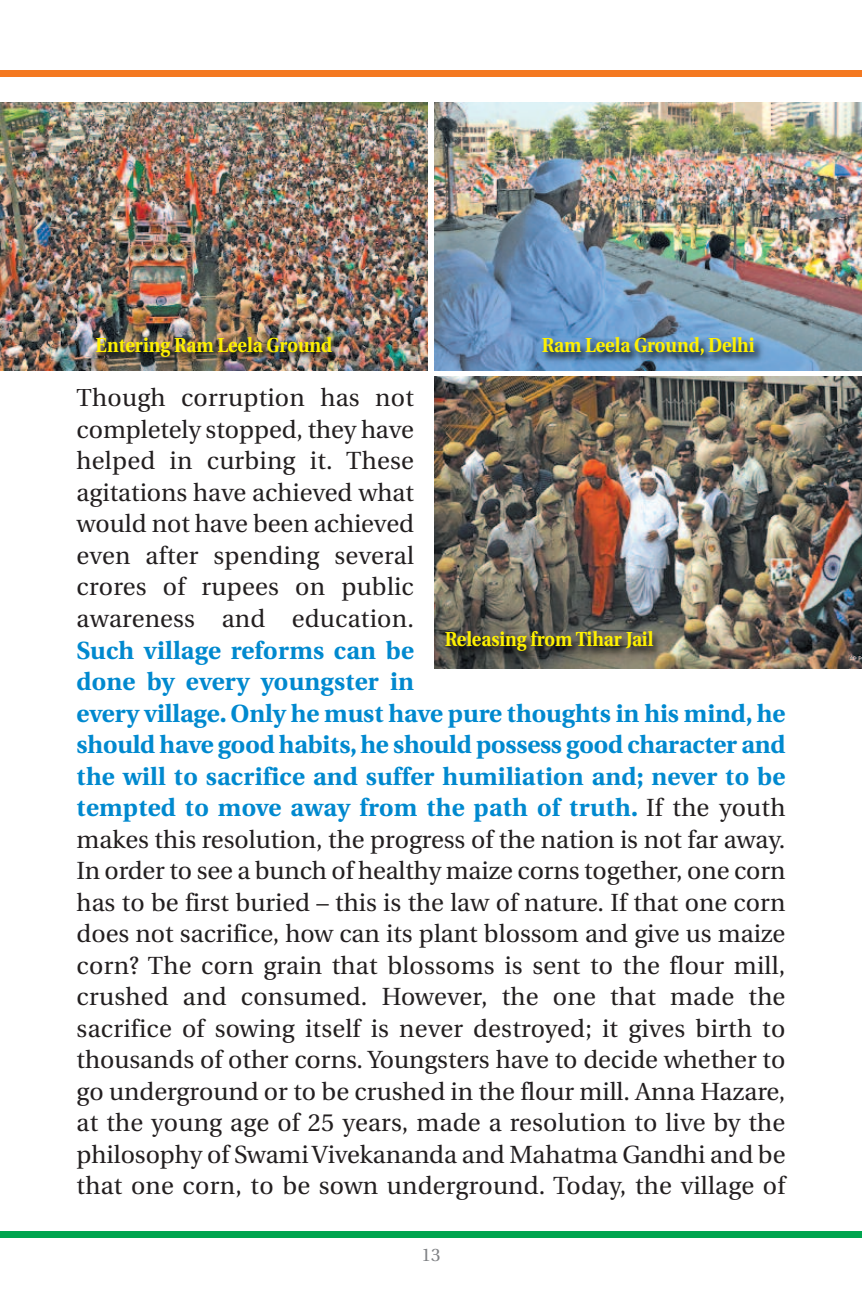
<style>
.page{position:relative;width:862px;height:1308px;background:#fff}
.page>*{position:absolute;margin:0;border:0;box-sizing:border-box;transform-origin:0 0}
.t1{font:24.75px/31.5px "Utopia";color:#231f20;text-align:justify}
.t2{font:700 20.25px "Utopia";color:#fff101;scale:.9 1}
.t3{font:18px "Utopia";color:#808285}
.s1{font-weight:700;color:#0089cf}
</style>
<div class="page">
<div style="left:0;top:1231px;width:861px;height:6px;background:#00a54f"></div>
<div style="left:0;top:70px;width:861px;height:7px;background:#f47921"></div>
<img style="left:0;top:102px;width:427px;height:226px">
<img style="left:434px;top:102px;width:427px;height:226px">
<img style="left:0;top:328px;width:426px;height:43px">
<img style="left:426px;top:328px;width:435px;height:43px">
<img style="left:434px;top:376px;width:427px;height:246px">
<img style="left:434px;top:622px;width:427px;height:47px">
<p class="t2" style="left:96px;top:337px;width:264px">Entering Ram Leela Ground</p>
<p class="t2" style="left:541px;top:337px;width:238px">Ram Leela Ground, Delhi</p>
<p class="t1" style="left:77px;top:384px;width:338px">Though corruption has not completely stopped, they have helped in curbing it. These agitations have achieved what would not have been achieved even after spending several crores of rupees on public awareness and education.</p>
<p class="t1" style="left:77px;top:636px;width:710px;text-align:left"><span class="s1">Such village reforms can be<br>done by every youngster in<br>every village. Only he must have pure thoughts in his mind, he should have good habits,he should possess good character and the will to sacrifice and suffer humiliation and; never to be tempted to move away from the path of truth.</span> If the youth makes this resolution, the progress of the nation is not far away.<br>In order to see a bunch of healthy maize corns together, one corn has to be first buried – this is the law of nature. If that one corn does not sacrifice, how can its plant blossom and give us maize corn? The corn grain that blossoms is sent to the flour mill, crushed and consumed. However, the one that made the sacrifice of sowing itself is never destroyed; it gives birth to thousands of other corns. Youngsters have to decide whether to go underground or to be crushed in the flour mill. Anna Hazare, at the young age of 25 years, made a resolution to live by the philosophy of SwamiVivekananda and Mahatma Gandhi and be that one corn, to be sown underground. Today, the village of</p>
<p class="t2" style="left:444px;top:631px;width:233px">Releasing from Tihar Jail</p>
<p class="t3" style="left:421px;top:1247px;width:21px">13</p>
</div>
